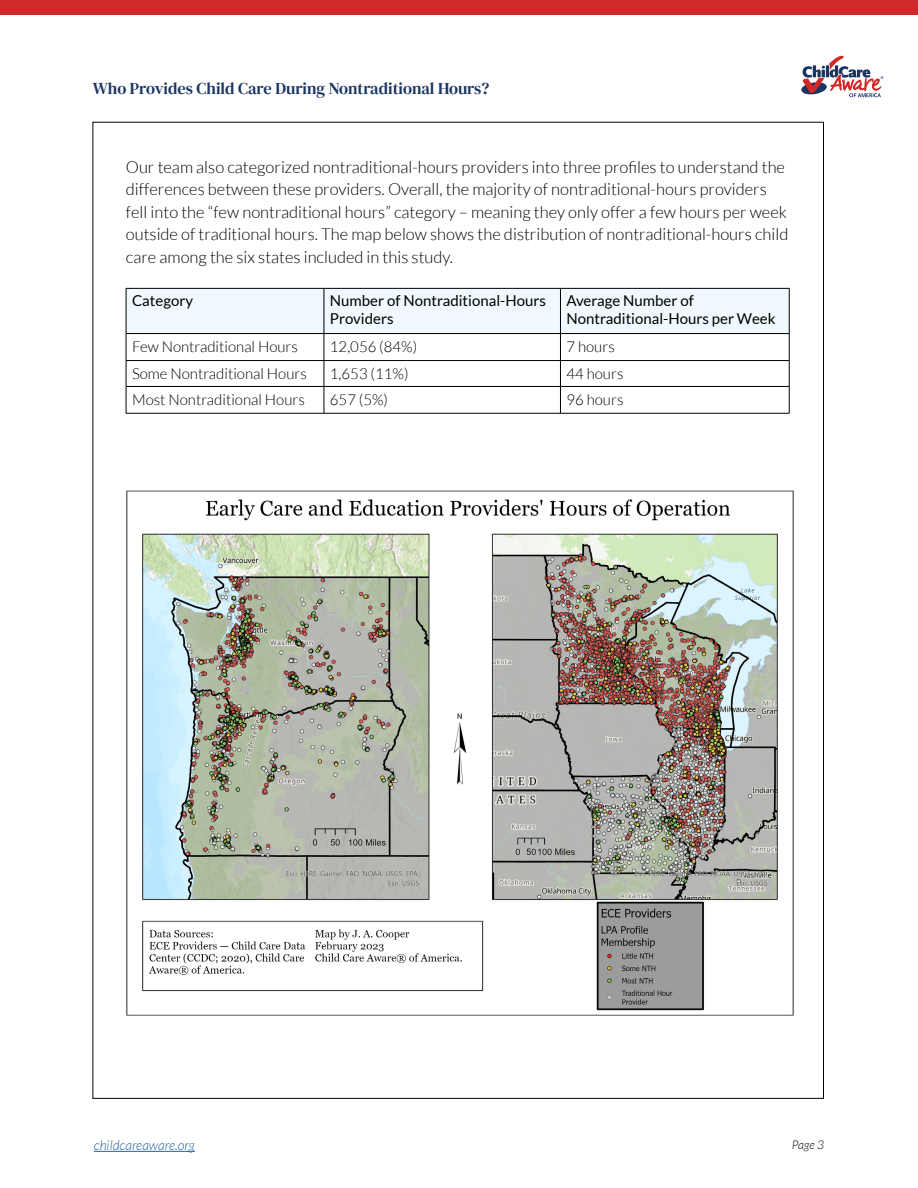
<style>
.page{position:relative;width:918px;height:1188px;background:#fff}
.page>*{position:absolute;margin:0;border:0;box-sizing:border-box;transform-origin:0 0}
.t1{font:300 16.5px/22.5px "Lato";color:#000}
.t2{font:16.5px "DM Serif Text";color:#1b3663}
.t3{font:300 15px "Lato";color:#000}
.t4{font:15px/18px "Lato";color:#000}
.t5{font:italic 300 13.5px "Lato";color:#215e9e}
.t6{font:italic 300 12px "Lato";color:#000}
</style>
<div class="page">
<div style="left:0;top:0;width:918px;height:15px;background:#d12829"></div>
<hr style="left:94px;top:1151px;width:101px;height:1px;background:#215e9e">
<svg style="left:801px;top:56px;width:82px;height:41px"></svg>
<hr style="left:324px;top:413px;width:236px;height:1px;background:#000">
<hr style="left:126px;top:413px;width:198px;height:1px;background:#000">
<svg style="left:126px;top:288px;width:664px;height:125px"></svg>
<hr style="left:560px;top:413px;width:229px;height:1px;background:#000">
<img style="left:126px;top:490px;width:668px;height:526px">
<p class="t2" style="left:93px;top:79px;width:398px">Who Provides Child Care During Nontraditional Hours?</p>
<p class="t1" style="left:126px;top:156px;width:664px">Our team also categorized nontraditional-hours providers into three profiles to understand the differences between these providers. Overall, the majority of nontraditional-hours providers fell into the “few nontraditional hours” category – meaning they only offer a few hours per week outside of traditional hours. The map below shows the distribution of nontraditional-hours child care among the six states included in this study.</p>
<p class="t4" style="left:132px;top:292px;width:63px">Category</p>
<p class="t4" style="left:330px;top:292px;width:218px">Number of Nontraditional-Hours<br>Providers</p>
<p class="t4" style="left:566px;top:292px;width:211px">Average Number of<br>Nontraditional-Hours per Week</p>
<p class="t3" style="left:132px;top:338px;width:168px">Few Nontraditional Hours</p>
<p class="t3" style="left:330px;top:338px;width:89px">12,056 (84%)</p>
<p class="t3" style="left:566px;top:338px;width:50px">7 hours</p>
<p class="t3" style="left:132px;top:365px;width:176px">Some Nontraditional Hours</p>
<p class="t3" style="left:330px;top:365px;width:80px">1,653 (11%)</p>
<p class="t3" style="left:566px;top:365px;width:59px">44 hours</p>
<p class="t3" style="left:132px;top:391px;width:174px">Most Nontraditional Hours</p>
<p class="t3" style="left:330px;top:391px;width:60px">657 (5%)</p>
<p class="t3" style="left:566px;top:391px;width:59px">96 hours</p>
<p class="t5" style="left:94px;top:1138px;width:103px">childcareaware.org</p>
<p class="t6" style="left:792px;top:1138px;width:34px">Page 3</p>
</div>
